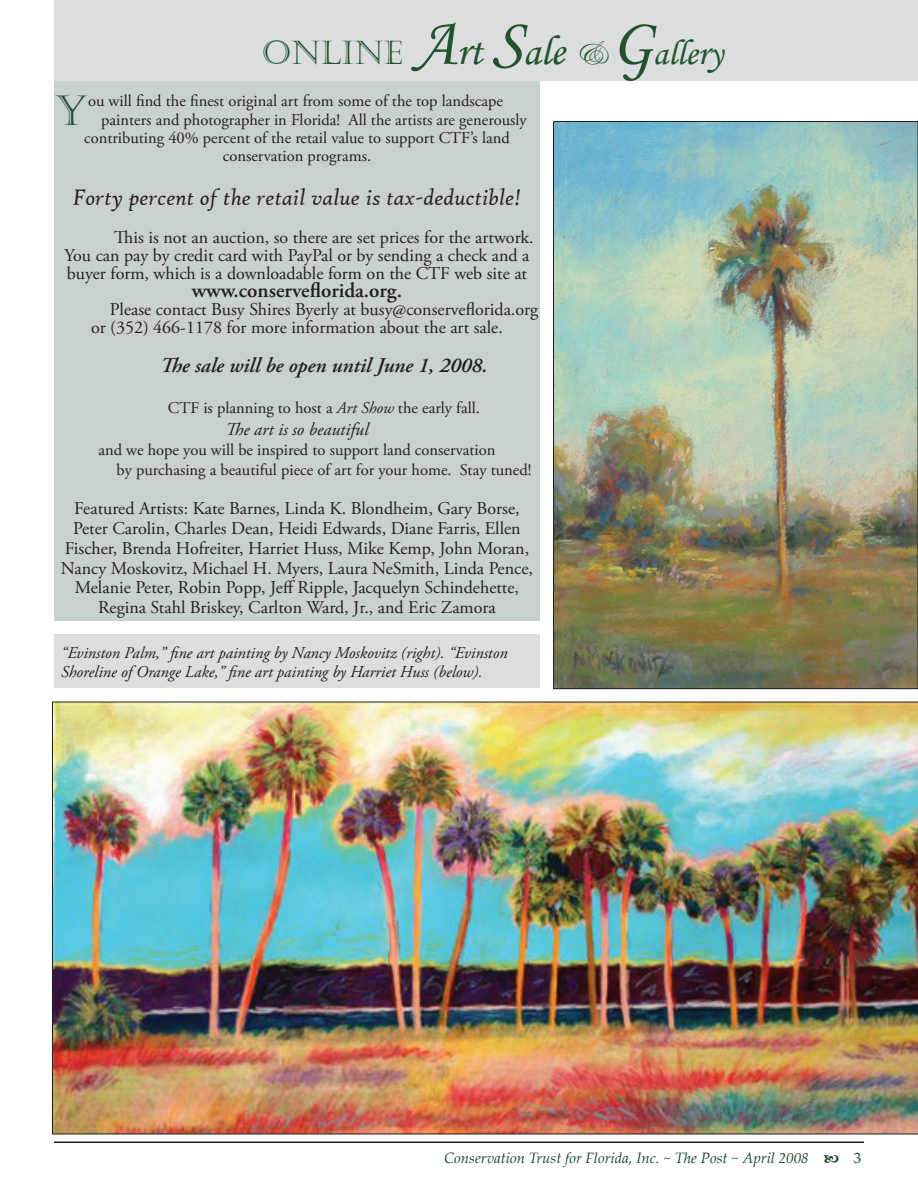
<style>
.page{position:relative;width:918px;height:1188px;background:#fff}
.page>*{position:absolute;margin:0;border:0;box-sizing:border-box;transform-origin:0 0}
.t1{font:41.85px "Castellar";color:#21482f}
.t2{font:33px "Castellar";color:#21542d}
.t3{font:italic 24px "High Tower Text";color:#231f20}
.t4{font:italic 600 21px "Adobe Garamond Pro";color:#231f20}
.t5{font:600 21px "Adobe Garamond Pro";color:#231f20}
.t6{font:18px/19.8px "Adobe Garamond Pro";color:#231f20}
.t7{font:italic 18px "Adobe Garamond Pro";color:#231f20}
.t8{font:16.5px/19.8px "Adobe Garamond Pro";color:#231f20}
.t9{font:italic 16.5px/18.1px "Adobe Garamond Pro";color:#231f20}
.t10{font:italic 15px "Palatino Linotype";color:#21482f}
.t11{font:15px "Palatino Linotype";color:#21482f}
.s1{font-family:"Monotype Corsiva";font-size:67.5px}
.s2{font-family:"Monotype Corsiva";font-size:42px}
.s3{font-family:"Edwardian Script ITC";font-size:36px}
.s4{font-family:"Monotype Corsiva";font-size:36px}
.s5{font-style:italic}
</style>
<div class="page">
<div style="left:54px;top:81px;width:486px;height:540px;background:#c8d1cb"></div>
<div style="left:54px;top:0;width:864px;height:81px;background:#dcdddf"></div>
<div style="left:54px;top:634px;width:486px;height:54px;background:#dcdddf"></div>
<img style="left:52px;top:702px;width:866px;height:432px">
<img style="left:555px;top:123px;width:361px;height:564px">
<hr style="left:54px;top:1142px;width:810px;height:1px;background:#231f20">
<h2 class="t2" style="left:262px;top:33px;width:462px">ONLINE <span class="s1">A</span><span class="s2">rt</span> <span class="s1">S</span><span class="s2">ale</span> <span class="s3">&amp;</span> <span class="s1">G</span><span class="s4">allery</span></h2>
<h1 class="t1" style="left:54px;top:86px;width:36px">Y</h1>
<p class="t8" style="left:88px;top:92px;width:416px">ou will find the finest original art from some of the top landscape</p>
<p class="t8" style="left:101px;top:110px;width:427px">painters and photographer in Florida! All the artists are generously</p>
<p class="t8" style="left:84px;top:128px;width:427px">contributing 40% percent of the retail value to support CTF’s land</p>
<p class="t8" style="left:223px;top:146px;width:150px">conservation programs.</p>
<h3 class="t3" style="left:73px;top:184px;width:450px">Forty percent of the retail value is tax-deductible!</h3>
<p class="t6" style="left:65px;top:229px;width:471px;line-height:18px;text-indent:50px">This is not an auction, so there are set prices for the artwork.<br>You can pay by credit card with PayPal or by sending a check and a buyer form, which is a downloadable form on the CTF web site at</p>
<p class="t5" style="left:192px;top:279px;width:212px">www.conserveflorida.org.</p>
<p class="t6" style="left:91px;top:301px;width:449px;line-height:18px;text-indent:19px">Please contact Busy Shires Byerly at busy@conserveflorida.org or (352) 466-1178 for more information about the art sale.</p>
<p class="t4" style="left:160px;top:354px;width:329px">The sale will be open until June 1, 2008.</p>
<p class="t8" style="left:168px;top:399px;width:314px">CTF is planning to host a <span class="s5">Art Show</span> the early fall.</p>
<p class="t7" style="left:226px;top:418px;width:144px">The art is so beautiful</p>
<p class="t8" style="left:117px;top:440px;width:416px;text-indent:-18px">and we hope you will be inspired to support land conservation<br>by purchasing a beautiful piece of art for your home. Stay tuned!</p>
<p class="t6" style="left:61px;top:499px;width:474px;text-align:center">Featured Artists: Kate Barnes, Linda K. Blondheim, Gary Borse, Peter Carolin, Charles Dean, Heidi Edwards, Diane Farris, Ellen Fischer, Brenda Hofreiter, Harriet Huss, Mike Kemp, John Moran, Nancy Moskovitz, Michael H. Myers, Laura NeSmith, Linda Pence, Melanie Peter, Robin Popp, Jeff Ripple, Jacquelyn Schindehette, Regina Stahl Briskey, Carlton Ward, Jr., and Eric Zamora</p>
<p class="t9" style="left:61px;top:645px;width:448px">“Evinston Palm,” fine art painting by Nancy Moskovitz (right). “Evinston<br>Shoreline of Orange Lake,” fine art painting by Harriet Huss (below).</p>
<p class="t10" style="left:444px;top:1147px;width:366px">Conservation Trust for Florida, Inc. ~ The Post ~ April 2008</p>
<p class="t11" style="left:854px;top:1147px;width:9px">3</p>
</div>
